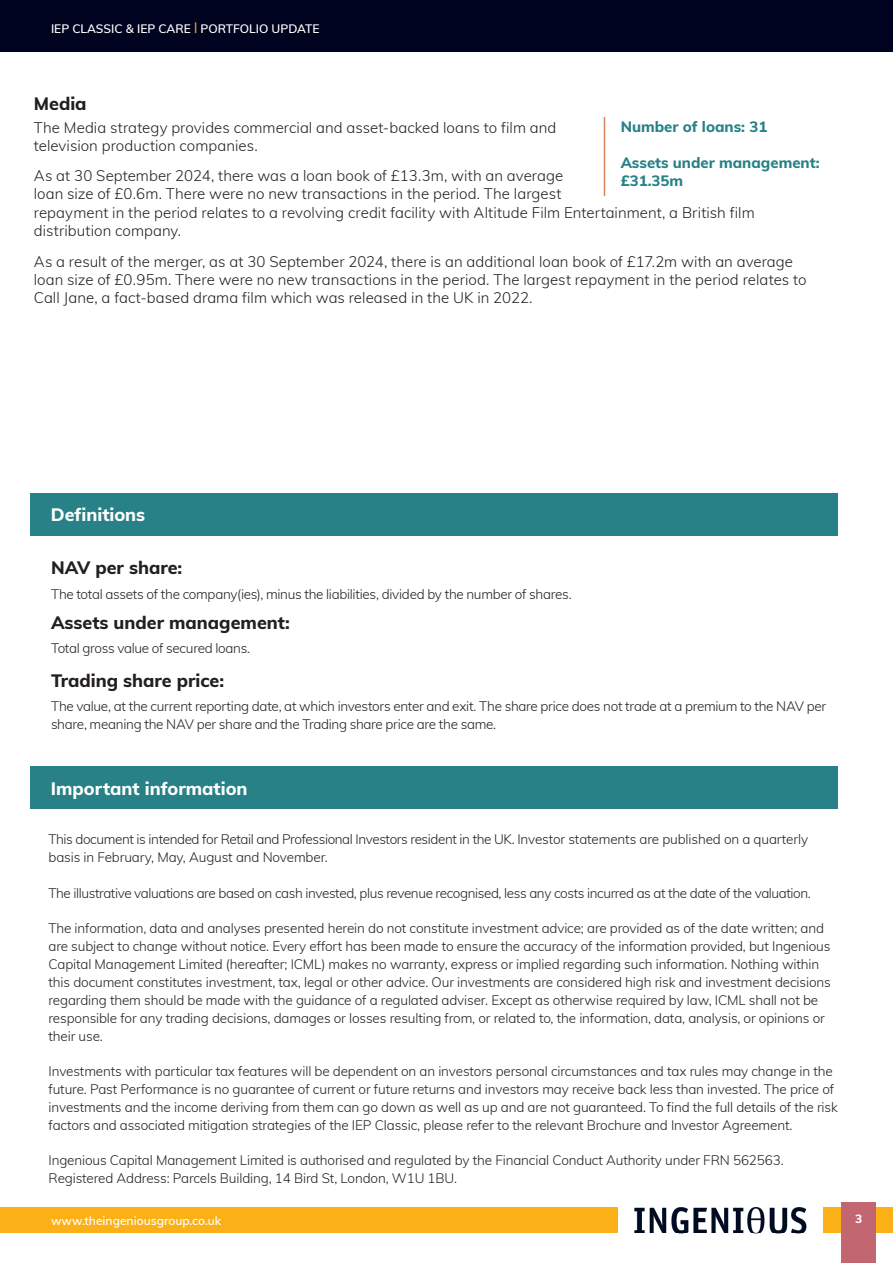
<style>
.page{position:relative;width:893px;height:1263px;background:#fff}
.page>*{position:absolute;margin:0;border:0;box-sizing:border-box;transform-origin:0 0}
.Heading_2{font:800 18px "Muli";color:#231f20}
.Heading_2-2{font:800 18px "Muli";color:#fff}
.Body_Copy{font:300 15px/18px "Muli";letter-spacing:.005em;color:#231f20}
.t1{font:800 15px/18px "Muli";color:#268287}
.Body_Copy-2{font:300 13.5px/18px "Muli";letter-spacing:-.01em;color:#231f20}
.Body_Copy-3{font:300 13.5px "Muli";letter-spacing:-.03em;color:#231f20}
.t2{font:600 12px "Muli";color:#fff}
.t3{font:800 12px "Muli";color:#fff}
.s1{color:#fbb017}
</style>
<div class="page">
<div style="left:0;top:0;width:893px;height:51px;background:#000320"></div>
<div style="left:0;top:1208px;width:893px;height:25px;background:#fbb017"></div>
<div style="left:619px;top:1206px;width:204px;height:29px;background:#fff"></div>
<img style="left:635px;top:1208px;width:172px;height:26px">
<div style="left:841px;top:1202px;width:35px;height:61px;background:#c26771"></div>
<div style="left:30px;top:493px;width:807px;height:42px;background:#278186"></div>
<div style="left:30px;top:766px;width:807px;height:43px;background:#278186"></div>
<hr style="left:604px;top:117px;width:1px;height:79px;background:#d7845d">
<p class="t2" style="left:51px;top:20px;width:270px">IEP CLASSIC &amp; IEP CARE <span class="s1">|</span> PORTFOLIO UPDATE</p>
<p class="Heading_2" style="left:34px;top:90px;width:54px">Media</p>
<p class="Body_Copy" style="left:34px;top:118px;width:524px">The Media strategy provides commercial and asset-backed loans to film and television production companies.</p>
<p class="Body_Copy" style="left:34px;top:166px;width:531px">As at 30 September 2024, there was a loan book of £13.3m, with an average loan size of £0.6m. There were no new transactions in the period. The largest</p>
<p class="t1" style="left:621px;top:117px;width:148px">Number of loans: 31</p>
<p class="t1" style="left:621px;top:153px;width:201px">Assets under management: £31.35m</p>
<p class="Body_Copy" style="left:34px;top:203px;width:722px">repayment in the period relates to a revolving credit facility with Altitude Film Entertainment, a British film distribution company.</p>
<p class="Body_Copy" style="left:34px;top:252px;width:774px">As a result of the merger, as at 30 September 2024, there is an additional loan book of £17.2m with an average loan size of £0.95m. There were no new transactions in the period. The largest repayment in the period relates to<br>Call Jane, a fact-based drama film which was released in the UK in 2022.</p>
<p class="Heading_2-2" style="left:51px;top:501px;width:96px">Definitions</p>
<p class="Heading_2" style="left:51px;top:555px;width:133px">NAV per share:</p>
<p class="Body_Copy-2" style="left:51px;top:584px;width:522px">The total assets of the company(ies), minus the liabilities, divided by the number of shares.</p>
<p class="Heading_2" style="left:51px;top:609px;width:240px">Assets under management:</p>
<p class="Body_Copy-2" style="left:51px;top:639px;width:201px">Total gross value of secured loans.</p>
<p class="Heading_2" style="left:51px;top:667px;width:175px">Trading share price:</p>
<p class="Body_Copy-2" style="left:51px;top:697px;width:777px">The value, at the current reporting date, at which investors enter and exit. The share price does not trade at a premium to the NAV per share, meaning the NAV per share and the Trading share price are the same.</p>
<p class="Heading_2-2" style="left:51px;top:775px;width:198px">Important information</p>
<p class="Body_Copy-2" style="left:49px;top:829px;width:761px">This document is intended for Retail and Professional Investors resident in the UK. Investor statements are published on a quarterly basis in February, May, August and November.</p>
<p class="Body_Copy-3" style="left:49px;top:883px;width:764px">The illustrative valuations are based on cash invested, plus revenue recognised, less any costs incurred as at the date of the valuation.</p>
<p class="Body_Copy-2" style="left:49px;top:918px;width:784px">The information, data and analyses presented herein do not constitute investment advice; are provided as of the date written; and are subject to change without notice. Every effort has been made to ensure the accuracy of the information provided, but Ingenious Capital Management Limited (hereafter; ICML) makes no warranty, express or implied regarding such information. Nothing within this document constitutes investment, tax, legal or other advice. Our investments are considered high risk and investment decisions regarding them should be made with the guidance of a regulated adviser. Except as otherwise required by law, ICML shall not be responsible for any trading decisions, damages or losses resulting from, or related to, the information, data, analysis, or opinions or their use.</p>
<p class="Body_Copy-2" style="left:49px;top:1061px;width:791px">Investments with particular tax features will be dependent on an investors personal circumstances and tax rules may change in the future. Past Performance is no guarantee of current or future returns and investors may receive back less than invested. The price of investments and the income deriving from them can go down as well as up and are not guaranteed. To find the full details of the risk factors and associated mitigation strategies of the IEP Classic, please refer to the relevant Brochure and Investor Agreement.</p>
<p class="Body_Copy-2" style="left:49px;top:1150px;width:737px">Ingenious Capital Management Limited is authorised and regulated by the Financial Conduct Authority under FRN 562563.<br>Registered Address: Parcels Building, 14 Bird St, London, W1U 1BU.</p>
<p class="t2" style="left:51px;top:1212px;width:172px">www.theingeniousgroup.co.uk</p>
<p class="t3" style="left:855px;top:1210px;width:9px">3</p>
</div>
